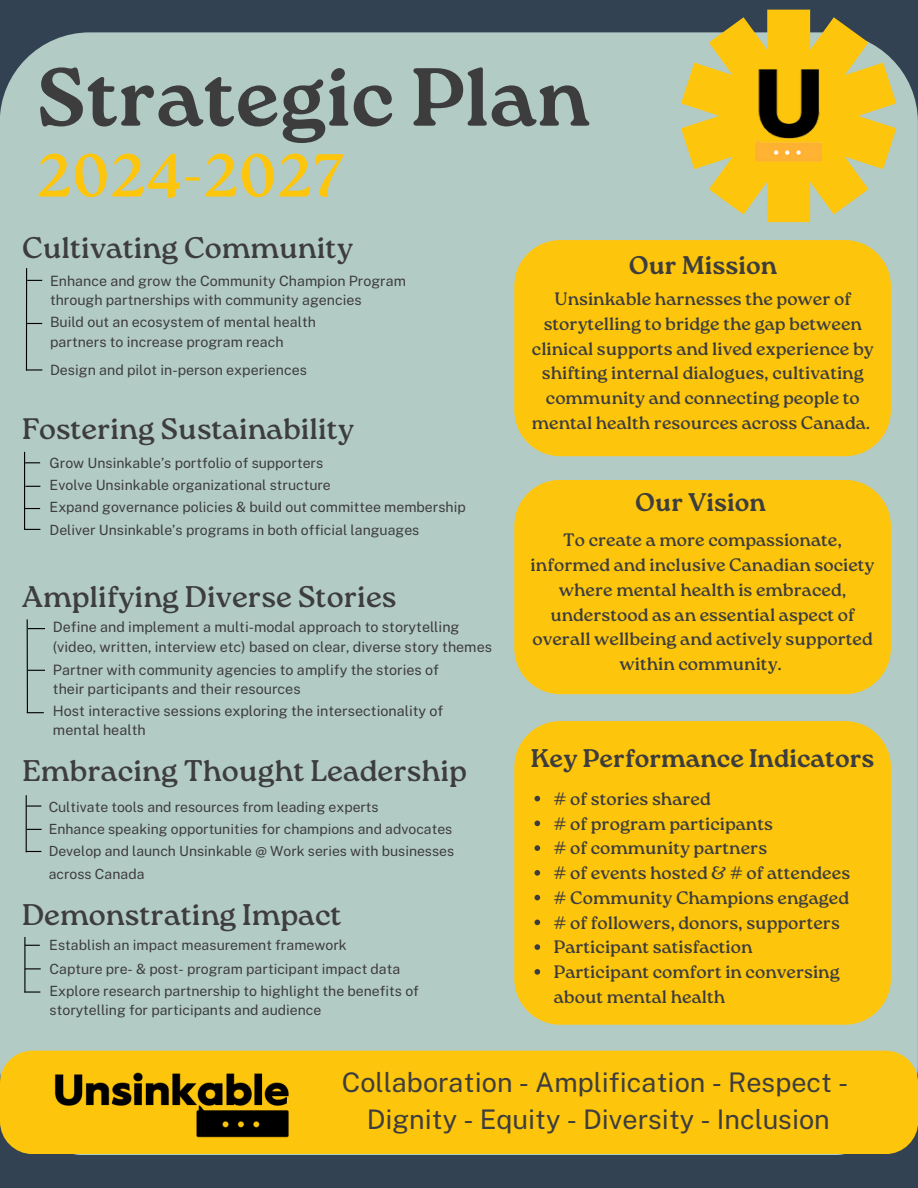
<style>
.page{position:relative;width:918px;height:1188px;background:#334252}
.page>*{position:absolute;margin:0;border:0;box-sizing:border-box;transform-origin:0 0}
.t1{font:700 82.2px "Roca One";color:#3d3d3d}
.t2{font:60.6px "Roca One";color:#fdc50c}
.t3{font:29.85px "Roca One";color:#3d3d3d}
.t4{font:29.55px "Roca One";color:#3d3d3d}
.t5{font:27px/37.2px "Public Sans";color:#3d3d3d;text-align:center}
.t6{font:700 25.5px "Roca One";color:#3d3d3d}
.t7{font:18px/24.8px "Roca One";color:#3d3d3d;text-align:center}
.t8{font:14.4px/19.4px "Public Sans";color:#3d3d3d}
.t9{font:14.25px/19px "Public Sans";color:#3d3d3d}
.t10{font:14.1px/19.2px "Public Sans";color:#3d3d3d}
.t11{font:13.95px "Public Sans";color:#3d3d3d}
</style>
<div class="page">
<div style="left:0;top:32px;width:918px;height:1123px;background:#b3cbc5;border-radius:90px"></div>
<div style="left:0;top:1051px;width:918px;height:103px;background:#fdc50c;border-radius:33px"></div>
<svg style="left:681px;top:10px;width:215px;height:212px;fill:#fdc50c"></svg>
<img style="left:755px;top:69px;width:67px;height:93px">
<hr style="left:26px;top:268px;width:1px;height:103px;background:#000">
<svg style="left:27px;top:280px;width:15px;height:1px"></svg>
<svg style="left:27px;top:323px;width:15px;height:1px"></svg>
<svg style="left:26px;top:369px;width:16px;height:2px"></svg>
<hr style="left:27px;top:619px;width:1px;height:94px;background:#000">
<svg style="left:28px;top:628px;width:17px;height:1px"></svg>
<svg style="left:28px;top:670px;width:17px;height:1px"></svg>
<svg style="left:28px;top:712px;width:16px;height:1px"></svg>
<hr style="left:26px;top:795px;width:1px;height:57px;background:#000">
<svg style="left:26px;top:805px;width:15px;height:2px"></svg>
<svg style="left:27px;top:829px;width:15px;height:1px"></svg>
<svg style="left:27px;top:851px;width:14px;height:1px"></svg>
<hr style="left:24px;top:937px;width:1px;height:56px;background:#000">
<svg style="left:25px;top:945px;width:15px;height:1px"></svg>
<svg style="left:25px;top:968px;width:16px;height:1px"></svg>
<svg style="left:25px;top:462px;width:15px;height:1px"></svg>
<svg style="left:25px;top:486px;width:15px;height:1px"></svg>
<svg style="left:25px;top:508px;width:15px;height:1px"></svg>
<hr style="left:24px;top:452px;width:1px;height:78px;background:#000">
<svg style="left:25px;top:529px;width:15px;height:1px"></svg>
<img style="left:22px;top:1050px;width:299px;height:105px">
<div style="left:514px;top:480px;width:377px;height:214px;background:#fdc50c"></div>
<div style="left:514px;top:721px;width:377px;height:304px;background:#fdc50c"></div>
<svg style="left:535px;top:796px;width:5px;height:5px"></svg>
<svg style="left:535px;top:821px;width:5px;height:5px"></svg>
<svg style="left:535px;top:845px;width:5px;height:6px"></svg>
<svg style="left:535px;top:870px;width:5px;height:6px"></svg>
<svg style="left:535px;top:895px;width:5px;height:5px"></svg>
<svg style="left:535px;top:920px;width:5px;height:5px"></svg>
<svg style="left:535px;top:944px;width:5px;height:6px"></svg>
<svg style="left:535px;top:969px;width:5px;height:6px"></svg>
<div style="left:514px;top:240px;width:377px;height:216px;background:#fdc50c"></div>
<svg style="left:25px;top:991px;width:15px;height:2px"></svg>
<p class="t1" style="left:36px;top:49px;width:555px">Strategic Plan</p>
<p class="t2" style="left:36px;top:140px;width:310px">2024-2027</p>
<h1 class="t3" style="left:22px;top:230px;width:333px">Cultivating Community</h1>
<p class="t9" style="left:50px;top:271px;width:357px">Enhance and grow the Community Champion Program through partnerships with community agencies</p>
<h2 class="t9" style="left:50px;top:313px;width:267px">Build out an ecosystem of mental health partners to increase program reach</h2>
<p class="t9" style="left:50px;top:360px;width:258px">Design and pilot in-person experiences</p>
<p class="t4" style="left:22px;top:411px;width:334px">Fostering Sustainability</p>
<p class="t10" style="left:50px;top:453px;width:275px">Grow Unsinkable’s portfolio of supporters</p>
<p class="t10" style="left:50px;top:476px;width:283px">Evolve Unsinkable organizational structure</p>
<h3 class="t10" style="left:50px;top:498px;width:418px">Expand governance policies &amp; build out committee membership</h3>
<p class="t10" style="left:50px;top:520px;width:371px">Deliver Unsinkable’s programs in both official languages</p>
<p class="t3" style="left:22px;top:579px;width:376px">Amplifying Diverse Stories</p>
<p class="t8" style="left:53px;top:617px;width:441px">Define and implement a multi-modal approach to storytelling (video, written, interview etc) based on clear, diverse story themes</p>
<h4 class="t8" style="left:53px;top:660px;width:388px">Partner with community agencies to amplify the stories of their participants and their resources</h4>
<h3 class="t8" style="left:53px;top:701px;width:392px">Host interactive sessions exploring the intersectionality of mental health</h3>
<h2 class="t3" style="left:22px;top:754px;width:446px">Embracing Thought Leadership</h2>
<p class="t11" style="left:49px;top:799px;width:332px">Cultivate tools and resources from leading experts</p>
<p class="t11" style="left:49px;top:821px;width:405px">Enhance speaking opportunities for champions and advocates</p>
<p class="t11" style="left:49px;top:843px;width:407px">Develop and launch Unsinkable @ Work series with businesses</p>
<p class="t11" style="left:49px;top:865px;width:97px">across Canada</p>
<h3 class="t3" style="left:22px;top:897px;width:321px">Demonstrating Impact</h3>
<h4 class="t10" style="left:49px;top:935px;width:299px">Establish an impact measurement framework</h4>
<h2 class="t10" style="left:50px;top:959px;width:352px">Capture pre- &amp; post- program participant impact data</h2>
<p class="t10" style="left:50px;top:981px;width:371px">Explore research partnership to highlight the benefits of storytelling for participants and audience</p>
<p class="t6" style="left:629px;top:250px;width:150px">Our Mission</p>
<p class="t7" style="left:532px;top:286px;width:343px">Unsinkable harnesses the power of storytelling to bridge the gap between clinical supports and lived experience by shifting internal dialogues, cultivating community and connecting people to mental health resources across Canada.</p>
<p class="t6" style="left:635px;top:487px;width:132px">Our Vision</p>
<p class="t7" style="left:531px;top:528px;width:345px">To create a more compassionate, informed and inclusive Canadian society where mental health is embraced, understood as an essential aspect of overall wellbeing and actively supported within community.</p>
<p class="t6" style="left:531px;top:743px;width:345px">Key Performance Indicators</p>
<p class="t7" style="left:554px;top:786px;width:159px"># of stories shared</p>
<p class="t7" style="left:554px;top:811px;width:221px"># of program participants</p>
<h2 class="t7" style="left:554px;top:836px;width:215px"># of community partners</h2>
<p class="t7" style="left:554px;top:860px;width:298px"># of events hosted &amp; # of attendees</p>
<p class="t7" style="left:554px;top:885px;width:297px"># Community Champions engaged</p>
<p class="t7" style="left:554px;top:910px;width:288px"># of followers, donors, supporters</p>
<p class="t7" style="left:554px;top:935px;width:200px">Participant satisfaction</p>
<h2 class="t7" style="left:554px;top:959px;width:288px;text-align:left">Participant comfort in conversing about mental health</h2>
<p class="t5" style="left:342px;top:1064px;width:508px">Collaboration - Amplification - Respect -<br>Dignity - Equity - Diversity - Inclusion</p>
</div>
